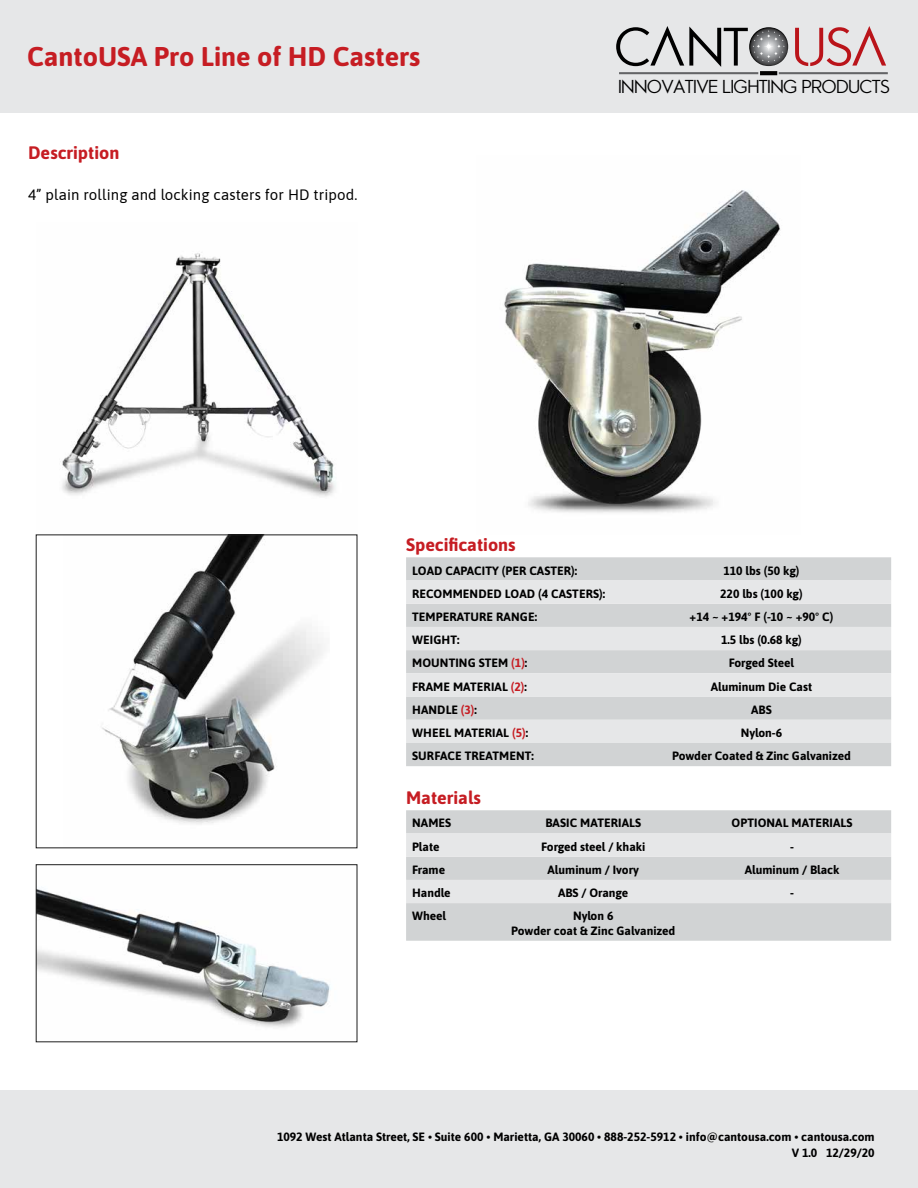
<style>
.page{position:relative;width:918px;height:1188px;background:#fff}
.page>*{position:absolute;margin:0;border:0;box-sizing:border-box;transform-origin:0 0}
.t1{font:700 27px "Asap";color:#c61d23}
.t2{font:700 18px "Asap";color:#c61d23}
.t3{font:18px "Pasajero";color:#000}
.t4{font:15px "Asap";letter-spacing:.01em;color:#000}
.t5{font:700 12px/14.4px "Asap";color:#000;text-align:center}
.s1{color:#c61d23}
</style>
<div class="page">
<div style="left:0;top:0;width:918px;height:112px;background:#e6e7e8"></div>
<div style="left:0;top:1091px;width:918px;height:97px;background:#e6e7e8"></div>
<svg style="left:795px;top:26px;width:91px;height:40px"></svg>
<svg style="left:616px;top:26px;width:172px;height:41px"></svg>
<hr style="left:619px;top:72px;width:139px;height:2px;background:#636466">
<hr style="left:779px;top:72px;width:109px;height:2px;background:#636466">
<svg style="left:760px;top:71px;width:17px;height:4px"></svg>
<div style="left:406px;top:557px;width:485px;height:209px;background:#d1d3d4"></div>
<svg style="left:406px;top:581px;width:485px;height:162px;background:#dddedf"></svg>
<div style="left:406px;top:810px;width:485px;height:131px;background:#d1d3d4"></div>
<svg style="left:406px;top:833px;width:485px;height:70px;background:#dfe0e1"></svg>
<img style="left:60px;top:253px;width:276px;height:244px">
<img style="left:102px;top:537px;width:221px;height:287px">
<img style="left:38px;top:889px;width:293px;height:139px">
<div style="left:36px;top:864px;width:321px;height:178px;border:1px solid #1e1e1e"></div>
<img style="left:504px;top:190px;width:277px;height:323px">
<h1 class="t1" style="left:27px;top:37px;width:395px">CantoUSA Pro Line of HD Casters</h1>
<h2 class="t2" style="left:28px;top:140px;width:93px">Description</h2>
<p class="t4" style="left:28px;top:184px;width:331px">4” plain rolling and locking casters for HD tripod.</p>
<h2 class="t3" style="left:618px;top:76px;width:273px">INNOVATIVE LIGHTING PRODUCTS</h2>
<h2 class="t2" style="left:406px;top:532px;width:111px">Specifications</h2>
<p class="t5" style="left:412px;top:563px;width:167px">LOAD CAPACITY (PER CASTER):</p>
<p class="t5" style="left:723px;top:563px;width:78px">110 lbs (50 kg)</p>
<p class="t5" style="left:412px;top:586px;width:194px">RECOMMENDED LOAD (4 CASTERS):</p>
<p class="t5" style="left:720px;top:586px;width:84px">220 lbs (100 kg)</p>
<p class="t5" style="left:412px;top:609px;width:126px">TEMPERATURE RANGE:</p>
<p class="t5" style="left:690px;top:609px;width:145px">+14 ~ +194° F (-10 ~ +90° C)</p>
<p class="t5" style="left:412px;top:632px;width:49px">WEIGHT:</p>
<p class="t5" style="left:721px;top:632px;width:82px">1.5 lbs (0.68 kg)</p>
<p class="t5" style="left:412px;top:655px;width:117px">MOUNTING STEM <span class="s1">(1)</span>:</p>
<p class="t5" style="left:729px;top:655px;width:67px">Forged Steel</p>
<p class="t5" style="left:412px;top:679px;width:116px">FRAME MATERIAL <span class="s1">(2)</span>:</p>
<p class="t5" style="left:711px;top:679px;width:103px">Aluminum Die Cast</p>
<p class="t5" style="left:412px;top:702px;width:66px">HANDLE <span class="s1">(3)</span>:</p>
<p class="t5" style="left:751px;top:702px;width:22px">ABS</p>
<p class="t5" style="left:412px;top:725px;width:117px">WHEEL MATERIAL <span class="s1">(5)</span>:</p>
<p class="t5" style="left:741px;top:725px;width:43px">Nylon-6</p>
<p class="t5" style="left:412px;top:748px;width:123px">SURFACE TREATMENT:</p>
<p class="t5" style="left:672px;top:748px;width:180px">Powder Coated &amp; Zinc Galvanized</p>
<h2 class="t2" style="left:406px;top:785px;width:76px">Materials</h2>
<p class="t5" style="left:412px;top:816px;width:41px">NAMES</p>
<p class="t5" style="left:545px;top:816px;width:97px">BASIC MATERIALS</p>
<p class="t5" style="left:732px;top:816px;width:122px">OPTIONAL MATERIALS</p>
<p class="t5" style="left:412px;top:839px;width:29px">Plate</p>
<p class="t5" style="left:541px;top:839px;width:106px">Forged steel / khaki</p>
<p class="t5" style="left:790px;top:839px;width:5px">-</p>
<p class="t5" style="left:412px;top:862px;width:35px">Frame</p>
<p class="t5" style="left:548px;top:862px;width:93px">Aluminum / Ivory</p>
<p class="t5" style="left:745px;top:862px;width:96px">Aluminum / Black</p>
<p class="t5" style="left:412px;top:885px;width:40px">Handle</p>
<p class="t5" style="left:558px;top:885px;width:72px">ABS / Orange</p>
<p class="t5" style="left:790px;top:885px;width:5px">-</p>
<p class="t5" style="left:412px;top:908px;width:36px">Wheel</p>
<p class="t5" style="left:511px;top:908px;width:166px">Nylon 6<br>Powder coat &amp; Zinc Galvanized</p>
<p class="t5" style="left:277px;top:1130px;width:599px">1092 West Atlanta Street, SE • Suite 600 • Marietta, GA 30060 • 888-252-5912 • info@cantousa.com • cantousa.com</p>
<p class="t5" style="left:792px;top:1145px;width:84px">V 1.0 12/29/20</p>
</div>
